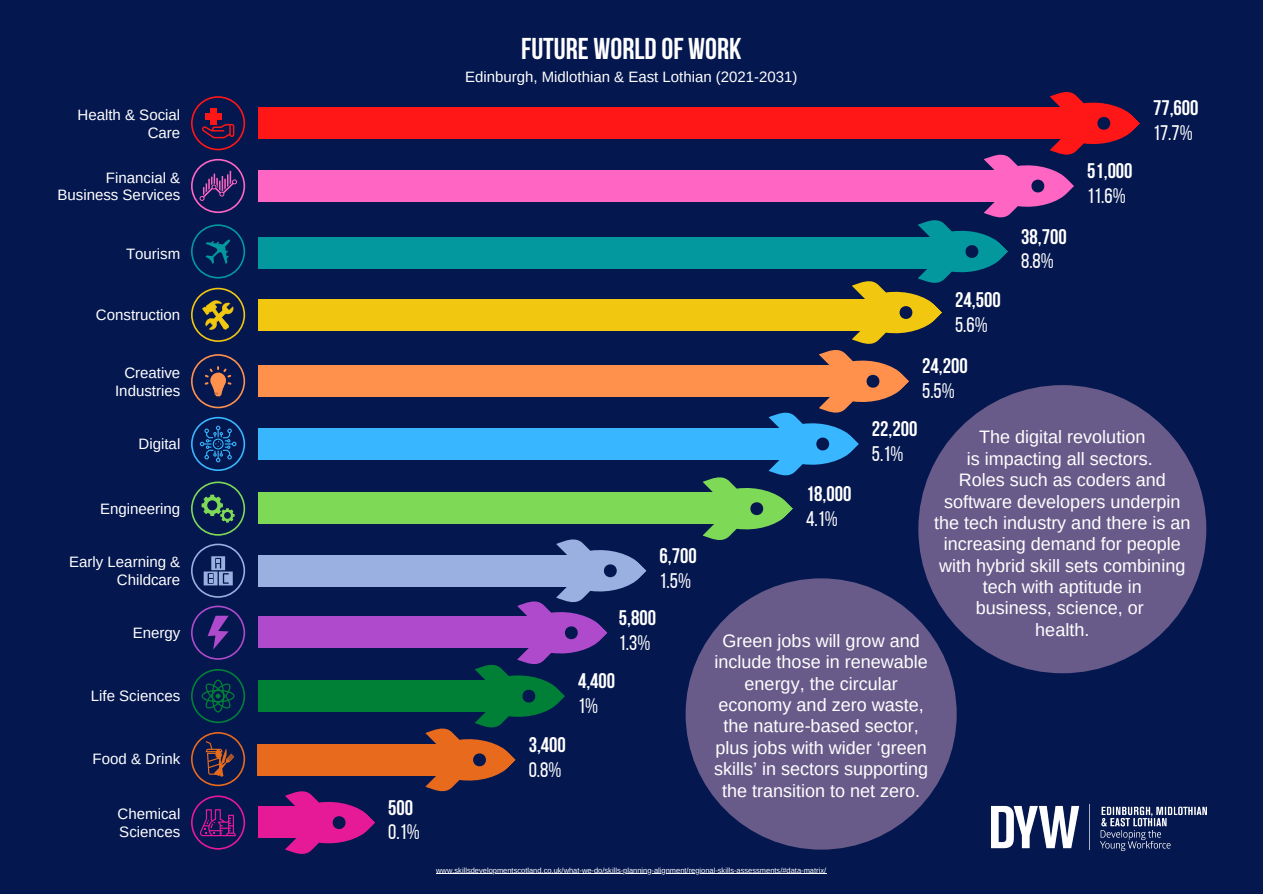
<style>
.page{position:relative;width:1263px;height:894px;background:#fff}
.page>*{position:absolute;margin:0;border:0;box-sizing:border-box;transform-origin:0 0}
.t1{font:700 30px "Bebas Neue";color:#fff}
.t2{font:700 21px "Bebas Neue";color:#fff}
.t3{font:21px "Bebas Neue";color:#fff}
.t4{font:18px/21.3px "Arimo";color:#fff;text-align:center}
.t5{font:15px/17.9px "Arimo";color:#fff;text-align:right}
.t6{font:7.5px "Arimo";color:#fff}
</style>
<div class="page">
<div style="left:0;top:0;width:1263px;height:893px;background:#04174f"></div>
<svg style="left:191px;top:96px;width:54px;height:54px"></svg>
<div style="left:211px;top:108px;width:6px;height:16px;background:#ff1616"></div>
<div style="left:206px;top:113px;width:16px;height:6px;background:#ff1616"></div>
<svg style="left:191px;top:288px;width:54px;height:54px"></svg>
<svg style="left:191px;top:159px;width:54px;height:54px"></svg>
<svg style="left:191px;top:354px;width:54px;height:54px"></svg>
<svg style="left:191px;top:224px;width:54px;height:54px"></svg>
<svg style="left:191px;top:417px;width:54px;height:54px"></svg>
<svg style="left:191px;top:543px;width:54px;height:54px"></svg>
<svg style="left:191px;top:481px;width:54px;height:54px"></svg>
<svg style="left:191px;top:605px;width:54px;height:54px"></svg>
<svg style="left:258px;top:775px;width:118px;height:79px"></svg>
<div style="left:258px;top:806px;width:58px;height:31px;background:#e61997"></div>
<svg style="left:191px;top:795px;width:54px;height:54px"></svg>
<svg style="left:191px;top:732px;width:54px;height:54px"></svg>
<svg style="left:191px;top:669px;width:54px;height:54px"></svg>
<img style="left:992px;top:804px;width:215px;height:45px">
<div style="left:258px;top:107px;width:807px;height:32px;background:#ff1616"></div>
<div style="left:258px;top:170px;width:758px;height:31px;background:#ff66c4"></div>
<div style="left:258px;top:237px;width:691px;height:32px;background:#03989e"></div>
<div style="left:258px;top:299px;width:620px;height:31px;background:#f2c70f"></div>
<div style="left:258px;top:365px;width:593px;height:31px;background:#ff914d"></div>
<div style="left:258px;top:428px;width:542px;height:31px;background:#38b6ff"></div>
<div style="left:258px;top:492px;width:477px;height:32px;background:#7ed957"></div>
<svg style="left:676px;top:92px;width:464px;height:448px"></svg>
<div style="left:258px;top:554px;width:323px;height:32px;background:#9ab0e0"></div>
<div style="left:258px;top:616px;width:291px;height:32px;background:#ae4acb"></div>
<div style="left:258px;top:680px;width:248px;height:31px;background:#008037"></div>
<svg style="left:398px;top:539px;width:249px;height:253px"></svg>
<div style="left:258px;top:743px;width:190px;height:32px;background:#e86b1d"></div>
<div style="left:686px;top:578px;width:271px;height:271px;background:#685b8a;border-radius:50%"></div>
<div style="left:918px;top:385px;width:288px;height:288px;background:#685b8a;border-radius:50%"></div>
<hr style="left:436px;top:872px;width:390px;height:1px;background:#fff">
<p class="t5" style="left:78px;top:106px;width:104px">Health &amp; Social<br>Care</p>
<p class="t5" style="left:57px;top:168px;width:124px">Financial &amp;<br>Business Services</p>
<p class="t5" style="left:126px;top:245px;width:56px">Tourism</p>
<p class="t5" style="left:96px;top:306px;width:86px">Construction</p>
<p class="t5" style="left:115px;top:363px;width:67px">Creative<br>Industries</p>
<p class="t5" style="left:139px;top:435px;width:43px">Digital</p>
<p class="t5" style="left:100px;top:499px;width:82px">Engineering</p>
<p class="t5" style="left:69px;top:553px;width:113px">Early Learning &amp;<br>Childcare</p>
<p class="t5" style="left:133px;top:623px;width:49px">Energy</p>
<p class="t5" style="left:91px;top:687px;width:91px">Life Sciences</p>
<p class="t5" style="left:93px;top:750px;width:89px">Food &amp; Drink</p>
<p class="t5" style="left:118px;top:804px;width:64px;text-align:left">Chemical<br>Sciences</p>
<p class="t2" style="left:388px;top:798px;width:26px">500</p>
<p class="t3" style="left:388px;top:823px;width:33px">0.1%</p>
<p class="t1" style="left:521px;top:36px;width:222px">FUTURE WORLD OF WORK</p>
<p class="t5" style="left:465px;top:68px;width:334px">Edinburgh, Midlothian &amp; East Lothian (2021-2031)</p>
<p class="t2" style="left:955px;top:291px;width:47px">24,500</p>
<p class="t3" style="left:955px;top:316px;width:34px">5.6%</p>
<p class="t2" style="left:922px;top:357px;width:47px">24,200</p>
<p class="t3" style="left:922px;top:382px;width:34px">5.5%</p>
<p class="t2" style="left:1021px;top:228px;width:47px">38,700</p>
<p class="t3" style="left:1021px;top:252px;width:34px">8.8%</p>
<p class="t2" style="left:1087px;top:162px;width:47px">51,000</p>
<p class="t3" style="left:1087px;top:187px;width:40px">11.6%</p>
<p class="t2" style="left:1153px;top:100px;width:47px">77,600</p>
<p class="t3" style="left:1153px;top:124px;width:41px">17.7%</p>
<p class="t2" style="left:529px;top:736px;width:39px">3,400</p>
<p class="t3" style="left:529px;top:760px;width:34px">0.8%</p>
<p class="t2" style="left:659px;top:547px;width:39px">6,700</p>
<p class="t3" style="left:659px;top:571px;width:33px">1.5%</p>
<p class="t2" style="left:619px;top:609px;width:39px">5,800</p>
<p class="t3" style="left:619px;top:633px;width:33px">1.3%</p>
<p class="t2" style="left:578px;top:672px;width:39px">4,400</p>
<p class="t3" style="left:578px;top:697px;width:22px">1%</p>
<p class="t2" style="left:872px;top:420px;width:47px">22,200</p>
<p class="t3" style="left:872px;top:445px;width:33px">5.1%</p>
<p class="t4" style="left:979px;top:426px;width:168px">The digital revolution</p>
<p class="t4" style="left:967px;top:447px;width:187px">is impacting all sectors.</p>
<p class="t4" style="left:934px;top:469px;width:258px">Roles such as coders and software developers underpin the tech industry and there is an increasing demand for people with hybrid skill sets combining tech with aptitude in</p>
<p class="t4" style="left:976px;top:597px;width:170px">business, science, or</p>
<p class="t4" style="left:1035px;top:618px;width:56px">health.</p>
<p class="t2" style="left:806px;top:485px;width:47px">18,000</p>
<p class="t3" style="left:806px;top:509px;width:33px">4.1%</p>
<p class="t4" style="left:723px;top:629px;width:199px">Green jobs will grow and</p>
<p class="t4" style="left:714px;top:651px;width:216px">include those in renewable energy, the circular economy and zero waste, the nature-based sector, plus jobs with wider ‘green skills’ in sectors supporting the transition to net zero.</p>
<p class="t6" style="left:436px;top:865px;width:391px">www.skillsdevelopmentscotland.co.uk/what-we-do/skills-planning-alignment/regional-skills-assessments/#data-matrix/</p>
</div>
